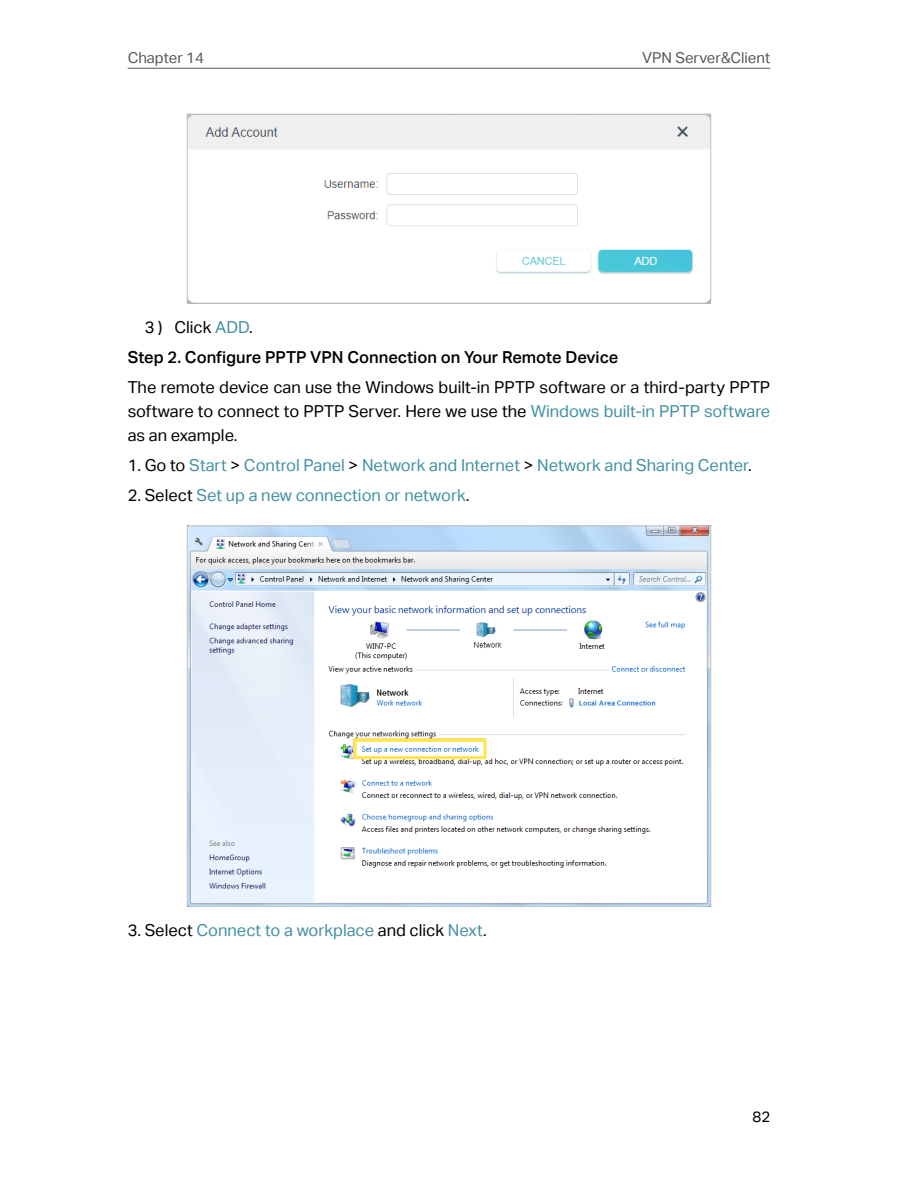
<style>
.page{position:relative;width:898px;height:1187px;background:#fff}
.page>*{position:absolute;margin:0;border:0;box-sizing:border-box;transform-origin:0 0}
.t1{font:16.5px/24px "TP Link Aktiv Regular";color:#000;text-align:justify}
.t2{font:16.5px "TP Link Aktiv Regular";color:#4290a2}
.t3{font:16.5px "TP Link Aktiv Medium";color:#000}
.t4{font:15px "TP Link Aktiv Regular";color:#595757}
.t5{font:15px "TP Link Aktiv Regular";color:#000}
.s1{color:#4290a2}
.s2{color:#000}
</style>
<div class="page">
<hr style="left:128px;top:68px;width:642px;height:1px;background:#595757">
<img style="left:189px;top:116px;width:519px;height:185px">
<div style="left:187px;top:114px;width:523px;height:189px;border:1px solid #bfc0c0"></div>
<img style="left:189px;top:528px;width:519px;height:376px">
<p class="t4" style="left:128px;top:49px;width:78px">Chapter 14</p>
<p class="t4" style="left:641px;top:49px;width:130px">VPN Server&amp;Client</p>
<p class="t1" style="left:145px;top:315px;width:109px">3 ) Click <span class="s1">ADD</span>.</p>
<p class="t3" style="left:128px;top:348px;width:492px">Step 2. Configure PPTP VPN Connection on Your Remote Device</p>
<p class="t1" style="left:128px;top:375px;width:644px">The remote device can use the Windows built-in PPTP software or a third-party PPTP software to connect to PPTP Server. Here we use the <span class="s1">Windows built-in PPTP software </span>as an example.</p>
<p class="t2" style="left:128px;top:456px;width:625px"><span class="s2">1. Go to</span> Start <span class="s2">&gt;</span> Control Panel <span class="s2">&gt;</span> Network and Internet <span class="s2">&gt;</span> Network and Sharing Center<span class="s2">.</span></p>
<p class="t2" style="left:128px;top:486px;width:343px"><span class="s2">2. Select</span> Set up a new connection or network<span class="s2">.</span></p>
<p class="t2" style="left:128px;top:920px;width:360px"><span class="s2">3. Select</span> Connect to a workplace <span class="s2">and click</span> Next<span class="s2">.</span></p>
<p class="t5" style="left:752px;top:1107px;width:19px">82</p>
</div>
